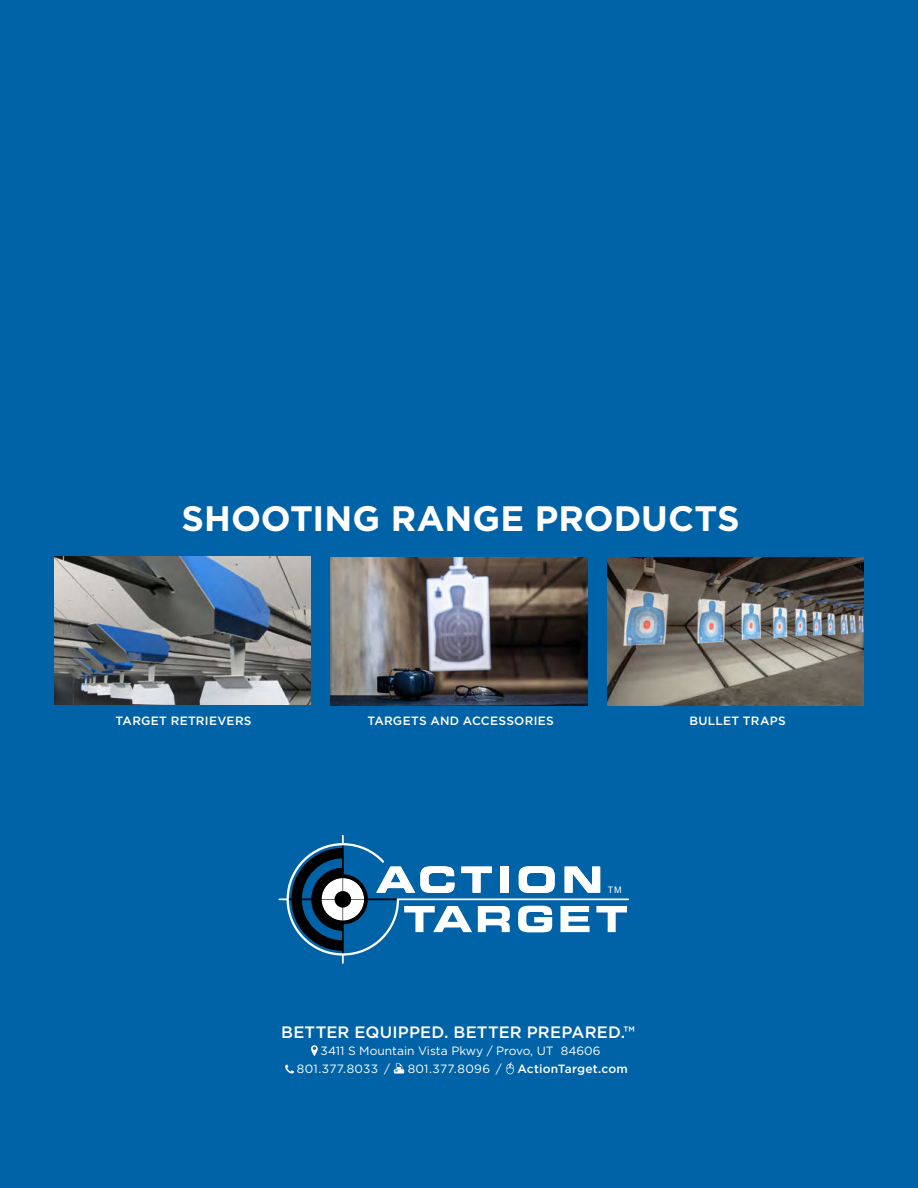
<style>
.page{position:relative;width:918px;height:1188px;background:#0062a7}
.page>*{position:absolute;margin:0;border:0;box-sizing:border-box;transform-origin:0 0}
.t1{font:700 35.25px "Gotham";color:#fff}
.t2{font:500 16.5px "Gotham";letter-spacing:.01em;color:#fff}
.t3{font:500 12px "Gotham";letter-spacing:.02em;color:#fff}
.t4{font:12px/17.4px "Gotham";color:#fff}
.t5{font:12px "Gotham";letter-spacing:.025em;color:#fff}
.t6{font:9px "Arial";color:#fff}
</style>
<div class="page">
<svg style="left:278px;top:835px;width:351px;height:129px"></svg>
<svg style="left:311px;top:1045px;width:7px;height:11px"></svg>
<svg style="left:285px;top:1065px;width:9px;height:9px"></svg>
<svg style="left:394px;top:1063px;width:10px;height:11px"></svg>
<svg style="left:506px;top:1062px;width:8px;height:12px"></svg>
<img style="left:54px;top:556px;width:256px;height:149px">
<img style="left:331px;top:557px;width:256px;height:149px">
<img style="left:608px;top:557px;width:256px;height:149px">
<h1 class="t1" style="left:181px;top:503px;width:560px">SHOOTING RANGE PRODUCTS</h1>
<p class="t3" style="left:116px;top:715px;width:137px">TARGET RETRIEVERS</p>
<p class="t3" style="left:367px;top:715px;width:188px">TARGETS AND ACCESSORIES</p>
<p class="t3" style="left:690px;top:715px;width:98px">BULLET TRAPS</p>
<p class="t6" style="left:608px;top:884px;width:15px">TM</p>
<h2 class="t2" style="left:281px;top:1024px;width:355px">BETTER EQUIPPED. BETTER PREPARED.™</h2>
<p class="t4" style="left:297px;top:1043px;width:305px;text-indent:24px">3411 S Mountain Vista Pkwy / Provo, UT 84606<br>801.377.8033 /</p>
<p class="t5" style="left:408px;top:1063px;width:96px">801.377.8096 /</p>
<p class="t3" style="left:518px;top:1063px;width:112px">ActionTarget.com</p>
</div>
